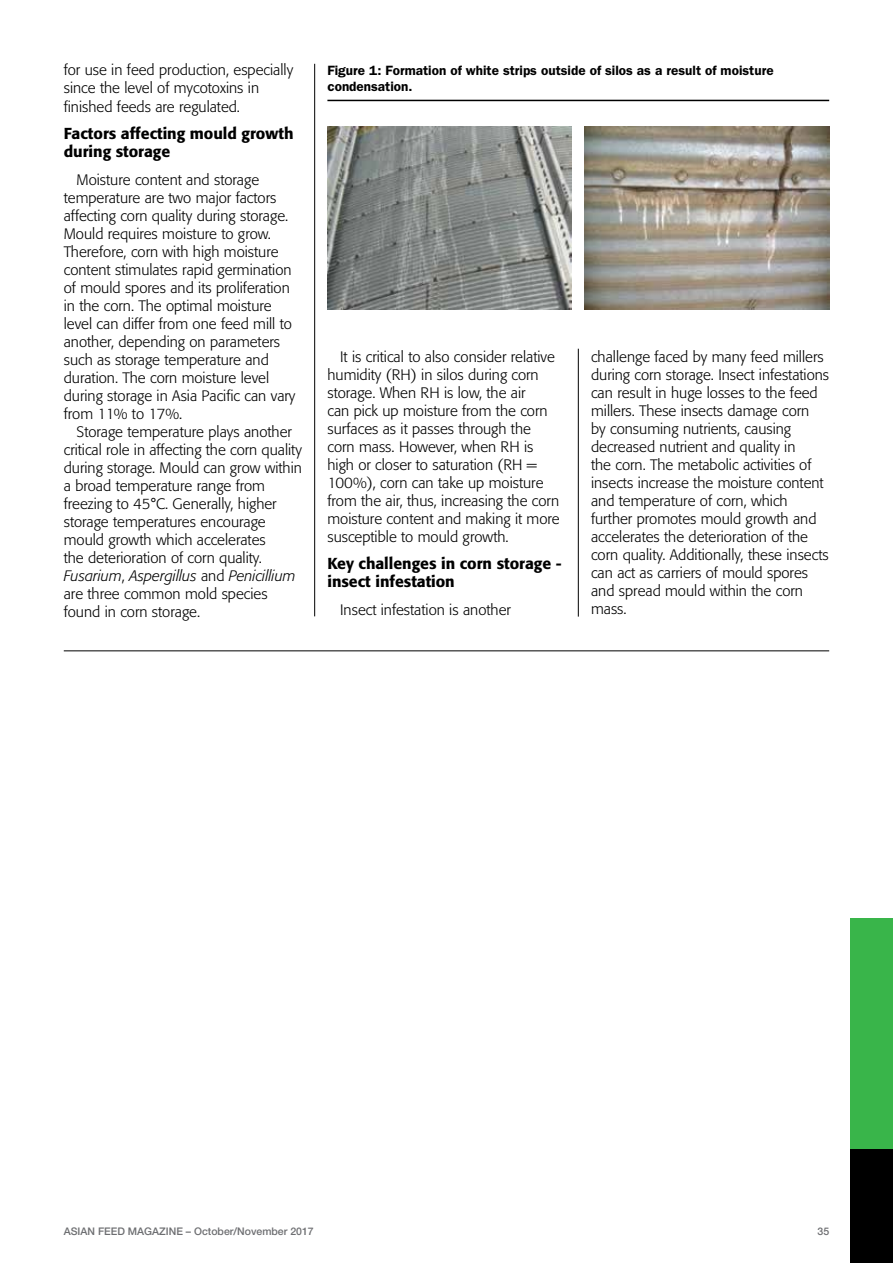
<style>
.page{position:relative;width:893px;height:1263px;background:#fff}
.page>*{position:absolute;margin:0;border:0;box-sizing:border-box;transform-origin:0 0}
.t1{font:500 15.75px/18px "Formata";color:#000}
.t2{font:300 15px/18px "Formata";color:#000}
.t3{font:600 13.5px/16.5px "Franklin Gothic";color:#000}
.t4{font:500 10.5px "Helvetica Neue LT";color:#6d6e71}
.s1{font-style:italic}
</style>
<div class="page">
<hr style="left:327px;top:100px;width:502px;height:1px;background:#000">
<img style="left:327px;top:126px;width:245px;height:183px">
<img style="left:585px;top:126px;width:244px;height:183px">
<hr style="left:314px;top:64px;width:1px;height:552px;background:#000">
<hr style="left:578px;top:349px;width:1px;height:268px;background:#000">
<hr style="left:64px;top:651px;width:765px;height:1px;background:#000">
<div style="left:850px;top:1148px;width:43px;height:115px;background:#000"></div>
<div style="left:850px;top:918px;width:43px;height:230px;background:#39b54a"></div>
<p class="t2" style="left:64px;top:61px;width:231px;line-height:18.5px">for use in feed production, especially since the level of mycotoxins in finished feeds are regulated.</p>
<p class="t1" style="left:64px;top:125px;width:231px">Factors affecting mould growth during storage</p>
<p class="t2" style="left:64px;top:170px;width:233px;text-indent:13px">Moisture content and storage temperature are two major factors affecting corn quality during storage.<br>Mould requires moisture to grow.<br>Therefore, corn with high moisture content stimulates rapid germination of mould spores and its proliferation in the corn. The optimal moisture level can differ from one feed mill to another, depending on parameters such as storage temperature and duration. The corn moisture level during storage in Asia Pacific can vary from 11% to 17%.</p>
<p class="t2" style="left:64px;top:422px;width:240px;text-indent:13px">Storage temperature plays another critical role in affecting the corn quality during storage. Mould can grow within a broad temperature range from freezing to 45°C. Generally, higher storage temperatures encourage mould growth which accelerates<br>the deterioration of corn quality.<br><span class="s1">Fusarium</span>, <span class="s1">Aspergillus</span> and <span class="s1">Penicillium </span>are three common mold species found in corn storage.</p>
<p class="t3" style="left:327px;top:61px;width:448px">Figure 1: Formation of white strips outside of silos as a result of moisture condensation.</p>
<p class="t2" style="left:327px;top:348px;width:234px;text-indent:13px">It is critical to also consider relative humidity (RH) in silos during corn storage. When RH is low, the air<br>can pick up moisture from the corn surfaces as it passes through the corn mass. However, when RH is high or closer to saturation (RH = 100%), corn can take up moisture from the air, thus, increasing the corn moisture content and making it more susceptible to mould growth.</p>
<p class="t1" style="left:327px;top:555px;width:236px">Key challenges in corn storage - insect infestation</p>
<p class="t2" style="left:340px;top:600px;width:172px">Insect infestation is another</p>
<p class="t2" style="left:591px;top:348px;width:240px">challenge faced by many feed millers during corn storage. Insect infestations can result in huge losses to the feed millers. These insects damage corn<br>by consuming nutrients, causing decreased nutrient and quality in<br>the corn. The metabolic activities of insects increase the moisture content and temperature of corn, which further promotes mould growth and accelerates the deterioration of the corn quality. Additionally, these insects can act as carriers of mould spores and spread mould within the corn mass.</p>
<p class="t4" style="left:64px;top:1225px;width:251px">ASIAN FEED MAGAZINE – October/November 2017</p>
<p class="t4" style="left:817px;top:1225px;width:13px">35</p>
</div>
